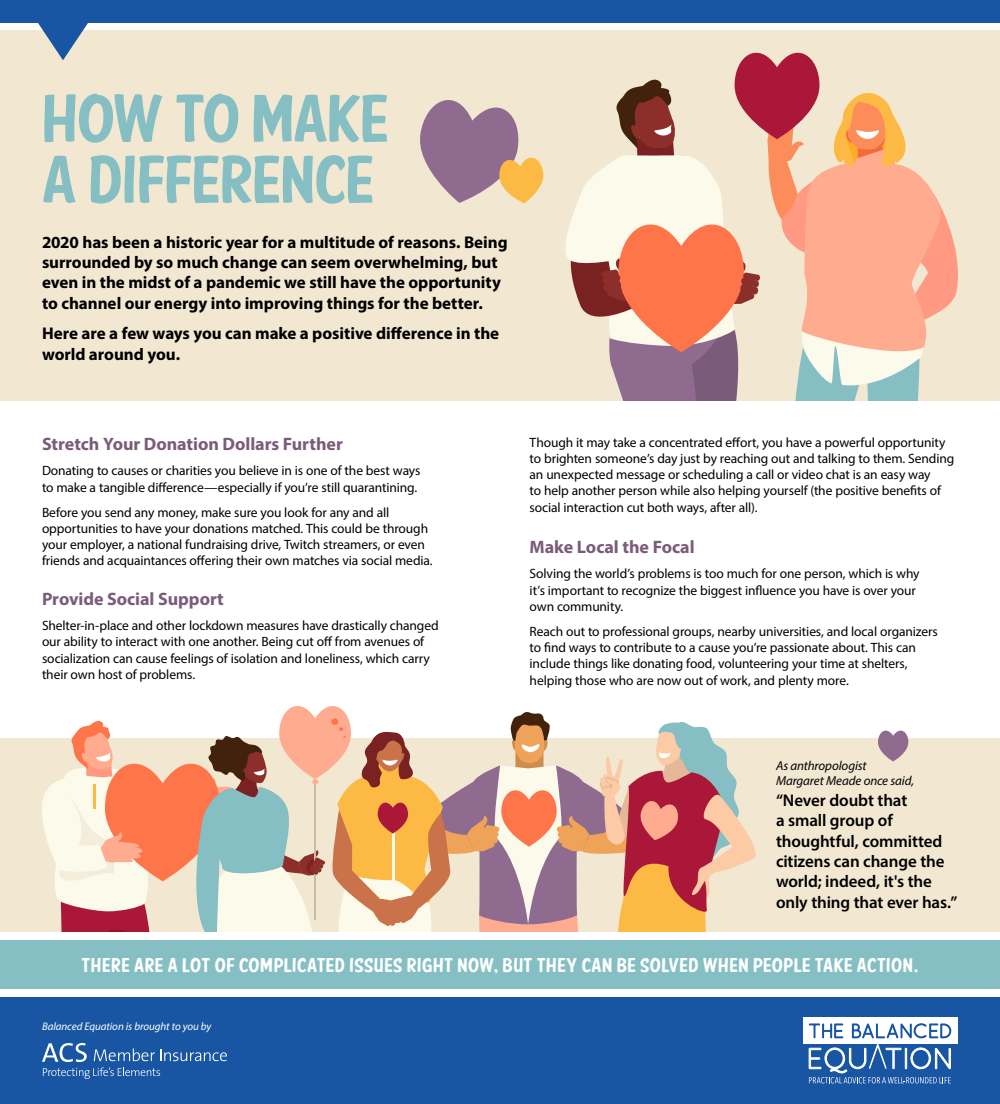
<style>
.page{position:relative;width:1000px;height:1104px;background:#fff}
.page>*{position:absolute;margin:0;border:0;box-sizing:border-box;transform-origin:0 0}
.t1{font:68px/61px "American Purpose Casual 01";letter-spacing:-.01em;color:#85bfc4}
.t2{font:20px "American Purpose Casual 01";letter-spacing:.02em;color:#fff}
.t3{font:700 18px "Myriad Pro";letter-spacing:-.005em;color:#7a5c7a}
.t4{font:700 17px/20.4px "Myriad Pro";letter-spacing:-.005em;color:#000}
.t5{font:600 17px/20.4px "Myriad Pro";letter-spacing:-.01em;color:#000}
.t6{font:13.5px/16.2px "Myriad Pro";letter-spacing:-.01em;color:#000}
.t7{font:italic 13px/15.6px "Myriad Pro";letter-spacing:-.01em;color:#000}
.t8{font:italic 11px "Myriad Pro";letter-spacing:-.005em;color:#fff}
</style>
<div class="page">
<div style="left:0;top:739px;width:1000px;height:193px;background:#f2e8d1"></div>
<svg style="left:35px;top:706px;width:722px;height:226px"></svg>
<div style="left:0;top:30px;width:1000px;height:371px;background:#f2e8d1"></div>
<svg style="left:34px;top:22px;width:58px;height:38px"></svg>
<div style="left:0;top:0;width:1000px;height:22px;background:#1855a3"></div>
<div style="left:0;top:997px;width:1000px;height:107px;background:#1855a3"></div>
<svg style="left:42px;top:1043px;width:185px;height:36px"></svg>
<div style="left:803px;top:1018px;width:154px;height:26px;background:#fff"></div>
<svg style="left:809px;top:1024px;width:34px;height:14px"></svg>
<svg style="left:852px;top:1024px;width:99px;height:14px"></svg>
<svg style="left:809px;top:1044px;width:142px;height:40px"></svg>
<svg style="left:878px;top:730px;width:30px;height:32px"></svg>
<svg style="left:420px;top:100px;width:124px;height:103px"></svg>
<svg style="left:565px;top:52px;width:393px;height:349px"></svg>
<div style="left:0;top:940px;width:1000px;height:49px;background:#85bfc4"></div>
<p class="t1" style="left:42px;top:92px;width:348px">HOW TO MAKE<br>A DIFFERENCE</p>
<p class="t4" style="left:42px;top:231px;width:467px">2020 has been a historic year for a multitude of reasons. Being surrounded by so much change can seem overwhelming, but even in the midst of a pandemic we still have the opportunity to channel our energy into improving things for the better.</p>
<p class="t4" style="left:42px;top:323px;width:459px">Here are a few ways you can make a positive difference in the world around you.</p>
<p class="t3" style="left:42px;top:432px;width:302px">Stretch Your Donation Dollars Further</p>
<p class="t6" style="left:42px;top:463px;width:380px">Donating to causes or charities you believe in is one of the best ways to make a tangible difference—especially if you’re still quarantining.</p>
<p class="t6" style="left:42px;top:504px;width:392px">Before you send any money, make sure you look for any and all opportunities to have your donations matched. This could be through your employer, a national fundraising drive, Twitch streamers, or even friends and acquaintances offering their own matches via social media.</p>
<p class="t3" style="left:42px;top:587px;width:183px">Provide Social Support</p>
<p class="t6" style="left:42px;top:617px;width:398px">Shelter-in-place and other lockdown measures have drastically changed our ability to interact with one another. Being cut off from avenues of socialization can cause feelings of isolation and loneliness, which carry their own host of problems.</p>
<p class="t6" style="left:530px;top:434px;width:426px">Though it may take a concentrated effort, you have a powerful opportunity to brighten someone’s day just by reaching out and talking to them. Sending an unexpected message or scheduling a call or video chat is an easy way<br>to help another person while also helping yourself (the positive benefits of social interaction cut both ways, after all).</p>
<p class="t3" style="left:530px;top:535px;width:167px">Make Local the Focal</p>
<p class="t6" style="left:530px;top:566px;width:391px">Solving the world’s problems is too much for one person, which is why it’s important to recognize the biggest influence you have is over your own community.</p>
<p class="t6" style="left:530px;top:623px;width:410px">Reach out to professional groups, nearby universities, and local organizers to find ways to contribute to a cause you’re passionate about. This can include things like donating food, volunteering your time at shelters, helping those who are now out of work, and plenty more.</p>
<p class="t7" style="left:776px;top:757px;width:140px">As anthropologist<br>Margaret Meade once said,</p>
<p class="t5" style="left:776px;top:789px;width:183px">“Never doubt that<br>a small group of thoughtful, committed citizens can change the world; indeed, it's the only thing that ever has.”</p>
<p class="t2" style="left:82px;top:957px;width:838px">THERE ARE A LOT OF COMPLICATED ISSUES RIGHT NOW, BUT THEY CAN BE SOLVED WHEN PEOPLE TAKE ACTION.</p>
<p class="t8" style="left:42px;top:1020px;width:171px">Balanced Equation is brought to you by</p>
</div>
